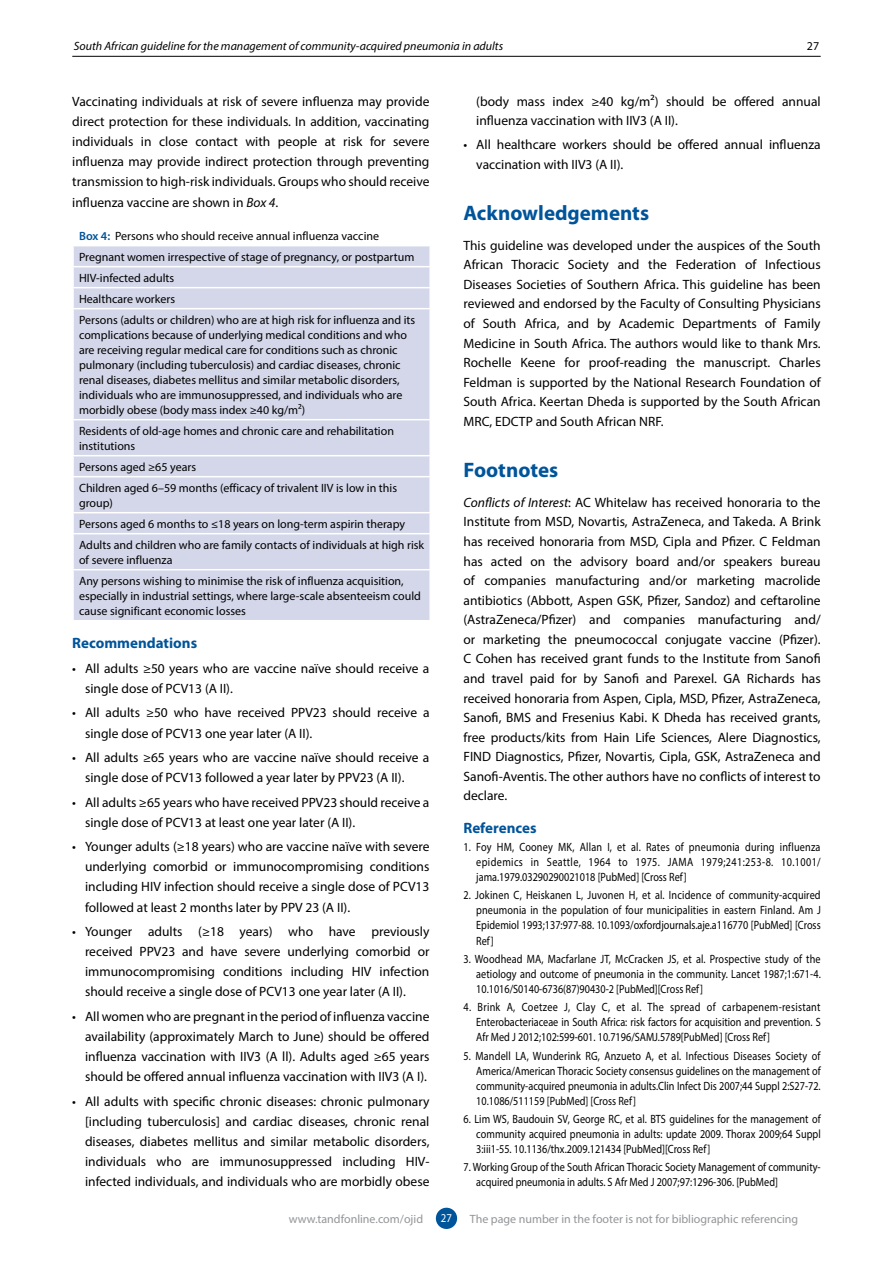
<style>
.page{position:relative;width:893px;height:1263px;background:#fff}
.page>*{position:absolute;margin:0;border:0;box-sizing:border-box;transform-origin:0 0}
.t1{font:700 21px "Myriad Pro";color:#00549a}
.t2{font:700 15px "Myriad Pro";color:#00549a}
.t3{font:13.5px/19.5px "Myriad Pro";color:#000;text-align:justify}
.t4{font:12px/15px "Myriad Pro";color:#000;text-align:justify;scale:.85 1}
.t5{font:12px/21px "Myriad Pro";color:#000}
.t6{font:12px "Myriad Pro";color:#939598}
.t7{font:italic 12px "Myriad Pro";color:#000}
.t8{font:12px "Myriad Pro";color:#fff;scale:.9 1}
.s1{font-style:italic}
.s2{font-weight:600;color:#00549a}
</style>
<div class="page">
<hr style="left:72px;top:56px;width:749px;height:1px;background:#000">
<div style="left:436px;top:1208px;width:21px;height:21px;background:#00549a;border-radius:50%"></div>
<div style="left:74px;top:246px;width:355px;height:374px;background:#d4d7e9"></div>
<hr style="left:72px;top:266px;width:359px;height:1px;background:#fff">
<hr style="left:72px;top:287px;width:359px;height:1px;background:#fff">
<hr style="left:72px;top:308px;width:359px;height:1px;background:#fff">
<hr style="left:72px;top:419px;width:359px;height:1px;background:#fff">
<hr style="left:72px;top:455px;width:359px;height:1px;background:#fff">
<hr style="left:72px;top:476px;width:359px;height:1px;background:#fff">
<hr style="left:72px;top:512px;width:359px;height:1px;background:#fff">
<hr style="left:72px;top:533px;width:359px;height:1px;background:#fff">
<hr style="left:72px;top:569px;width:359px;height:1px;background:#fff">
<p class="t7" style="left:74px;top:38px;width:431px">South African guideline for the management of community-acquired pneumonia in adults</p>
<p class="t5" style="left:807px;top:35px;width:14px">27</p>
<p class="t3" style="left:72px;top:91px;width:359px;line-height:20.1px">Vaccinating individuals at risk of severe influenza may provide direct protection for these individuals. In addition, vaccinating individuals in close contact with people at risk for severe influenza may provide indirect protection through preventing transmission to high-risk individuals. Groups who should receive influenza vaccine are shown in <span class="s1">Box 4</span>.</p>
<p class="t5" style="left:79px;top:225px;width:338px"><span class="s2">Box 4:</span> Persons who should receive annual influenza vaccine Pregnant women irrespective of stage of pregnancy, or postpartum HIV-infected adults<br>Healthcare workers<br>Persons (adults or children) who are at high risk for influenza and its</p>
<p class="t5" style="left:79px;top:327px;width:330px;line-height:15px">complications because of underlying medical conditions and who are receiving regular medical care for conditions such as chronic pulmonary (including tuberculosis) and cardiac diseases, chronic renal diseases, diabetes mellitus and similar metabolic disorders, individuals who are immunosuppressed, and individuals who are morbidly obese (body mass index ≥40 kg/m2)</p>
<p class="t5" style="left:79px;top:423px;width:316px;line-height:15px">Residents of old-age homes and chronic care and rehabilitation institutions</p>
<p class="t5" style="left:79px;top:456px;width:320px">Persons aged ≥65 years<br>Children aged 6–59 months (efficacy of trivalent IIV is low in this</p>
<p class="t5" style="left:79px;top:492px;width:347px">group)<br>Persons aged 6 months to ≤18 years on long-term aspirin therapy<br>Adults and children who are family contacts of individuals at high risk</p>
<p class="t5" style="left:79px;top:549px;width:326px">of severe influenza<br>Any persons wishing to minimise the risk of influenza acquisition,</p>
<p class="t5" style="left:79px;top:588px;width:343px;line-height:15px">especially in industrial settings, where large-scale absenteeism could cause significant economic losses</p>
<p class="t2" style="left:72px;top:633px;width:126px">Recommendations</p>
<p class="t3" style="left:85px;top:658px;width:346px;line-height:20.1px;text-indent:-13px">• All adults ≥50 years who are vaccine naïve should receive a single dose of PCV13 (A II).</p>
<p class="t3" style="left:85px;top:702px;width:346px;line-height:20.1px;text-indent:-13px">• All adults ≥50 who have received PPV23 should receive a single dose of PCV13 one year later (A II).</p>
<p class="t3" style="left:85px;top:747px;width:346px;line-height:20.1px;text-indent:-13px">• All adults ≥65 years who are vaccine naïve should receive a single dose of PCV13 followed a year later by PPV23 (A II).</p>
<p class="t3" style="left:85px;top:792px;width:346px;line-height:20.1px;text-indent:-13px">• All adults ≥65 years who have received PPV23 should receive a single dose of PCV13 at least one year later (A II).</p>
<p class="t3" style="left:85px;top:836px;width:346px;line-height:20.1px;text-indent:-13px">• Younger adults (≥18 years) who are vaccine naïve with severe underlying comorbid or immunocompromising conditions including HIV infection should receive a single dose of PCV13 followed at least 2 months later by PPV 23 (A II).</p>
<p class="t3" style="left:85px;top:921px;width:346px;line-height:20.1px;text-indent:-13px">• Younger adults (≥18 years) who have previously received PPV23 and have severe underlying comorbid or immunocompromising conditions including HIV infection should receive a single dose of PCV13 one year later (A II).</p>
<p class="t3" style="left:85px;top:1006px;width:346px;line-height:20.1px;text-indent:-13px">• All women who are pregnant in the period of influenza vaccine availability (approximately March to June) should be offered influenza vaccination with IIV3 (A ll). Adults aged ≥65 years should be offered annual influenza vaccination with IIV3 (A I).</p>
<p class="t3" style="left:85px;top:1091px;width:346px;line-height:20.1px;text-indent:-13px">• All adults with specific chronic diseases: chronic pulmonary [including tuberculosis] and cardiac diseases, chronic renal diseases, diabetes mellitus and similar metabolic disorders, individuals who are immunosuppressed including HIV&shy;infected individuals, and individuals who are morbidly obese</p>
<p class="t3" style="left:476px;top:91px;width:346px">(body mass index ≥40 kg/m2) should be offered annual influenza vaccination with IIV3 (A II).</p>
<p class="t3" style="left:476px;top:135px;width:346px;text-indent:-13px">• All healthcare workers should be offered annual influenza vaccination with IIV3 (A II).</p>
<h1 class="t1" style="left:463px;top:199px;width:187px">Acknowledgements</h1>
<p class="t3" style="left:463px;top:235px;width:359px">This guideline was developed under the auspices of the South African Thoracic Society and the Federation of Infectious Diseases Societies of Southern Africa. This guideline has been reviewed and endorsed by the Faculty of Consulting Physicians of South Africa, and by Academic Departments of Family Medicine in South Africa. The authors would like to thank Mrs.<br>Rochelle Keene for proof-reading the manuscript. Charles Feldman is supported by the National Research Foundation of South Africa. Keertan Dheda is supported by the South African MRC, EDCTP and South African NRF.</p>
<h1 class="t1" style="left:463px;top:456px;width:96px">Footnotes</h1>
<p class="t3" style="left:463px;top:492px;width:359px"><span class="s1">Conflicts of Interest</span>: AC Whitelaw has received honoraria to the Institute from MSD, Novartis, AstraZeneca, and Takeda. A Brink has received honoraria from MSD, Cipla and Pfizer. C Feldman has acted on the advisory board and/or speakers bureau of companies manufacturing and/or marketing macrolide antibiotics (Abbott, Aspen GSK, Pfizer, Sandoz) and ceftaroline (AstraZeneca/Pfizer) and companies manufacturing and/ or marketing the pneumococcal conjugate vaccine (Pfizer).<br>C Cohen has received grant funds to the Institute from Sanofi and travel paid for by Sanofi and Parexel. GA Richards has received honoraria from Aspen, Cipla, MSD, Pfizer, AstraZeneca, Sanofi, BMS and Fresenius Kabi. K Dheda has received grants, free products/kits from Hain Life Sciences, Alere Diagnostics, FIND Diagnostics, Pfizer, Novartis, Cipla, GSK, AstraZeneca and Sanofi-Aventis. The other authors have no conflicts of interest to declare.</p>
<p class="t2" style="left:463px;top:818px;width:75px">References</p>
<p class="t4" style="left:476px;top:839px;width:407px;text-indent:-13px">1. Foy HM, Cooney MK, Allan I, et al. Rates of pneumonia during influenza epidemics in Seattle, 1964 to 1975. JAMA 1979;241:253-8. 10.1001/ jama.1979.03290290021018 [PubMed] [Cross Ref]</p>
<p class="t4" style="left:476px;top:888px;width:407px;text-indent:-13px">2. Jokinen C, Heiskanen L, Juvonen H, et al. Incidence of community-acquired pneumonia in the population of four municipalities in eastern Finland. Am J Epidemiol 1993;137:977-88. 10.1093/oxfordjournals.aje.a116770 [PubMed] [Cross Ref]</p>
<p class="t4" style="left:476px;top:951px;width:407px;text-indent:-13px">3. Woodhead MA, Macfarlane JT, McCracken JS, et al. Prospective study of the aetiology and outcome of pneumonia in the community. Lancet 1987;1:671-4.<br>10.1016/S0140-6736(87)90430-2 [PubMed][Cross Ref]</p>
<p class="t4" style="left:476px;top:999px;width:407px;text-indent:-13px">4. Brink A, Coetzee J, Clay C, et al. The spread of carbapenem-resistant Enterobacteriaceae in South Africa: risk factors for acquisition and prevention. S Afr Med J 2012;102:599-601. 10.7196/SAMJ.5789[PubMed] [Cross Ref]</p>
<p class="t4" style="left:476px;top:1048px;width:407px;text-indent:-13px">5. Mandell LA, Wunderink RG, Anzueto A, et al. Infectious Diseases Society of America/American Thoracic Society consensus guidelines on the management of community-acquired pneumonia in adults.Clin Infect Dis 2007;44 Suppl 2:S27-72.<br>10.1086/511159 [PubMed] [Cross Ref]</p>
<p class="t4" style="left:476px;top:1111px;width:407px;text-indent:-13px">6. Lim WS, Baudouin SV, George RC, et al. BTS guidelines for the management of community acquired pneumonia in adults: update 2009. Thorax 2009;64 Suppl 3:iii1-55. 10.1136/thx.2009.121434 [PubMed][Cross Ref]</p>
<p class="t4" style="left:476px;top:1159px;width:407px;text-indent:-13px">7. Working Group of the South African Thoracic Society Management of community&shy;acquired pneumonia in adults. S Afr Med J 2007;97:1296-306. [PubMed]</p>
<p class="t6" style="left:289px;top:1212px;width:136px">www.tandfonline.com/ojid</p>
<p class="t8" style="left:441px;top:1211px;width:14px">27</p>
<p class="t6" style="left:470px;top:1212px;width:330px">The page number in the footer is not for bibliographic referencing</p>
</div>
